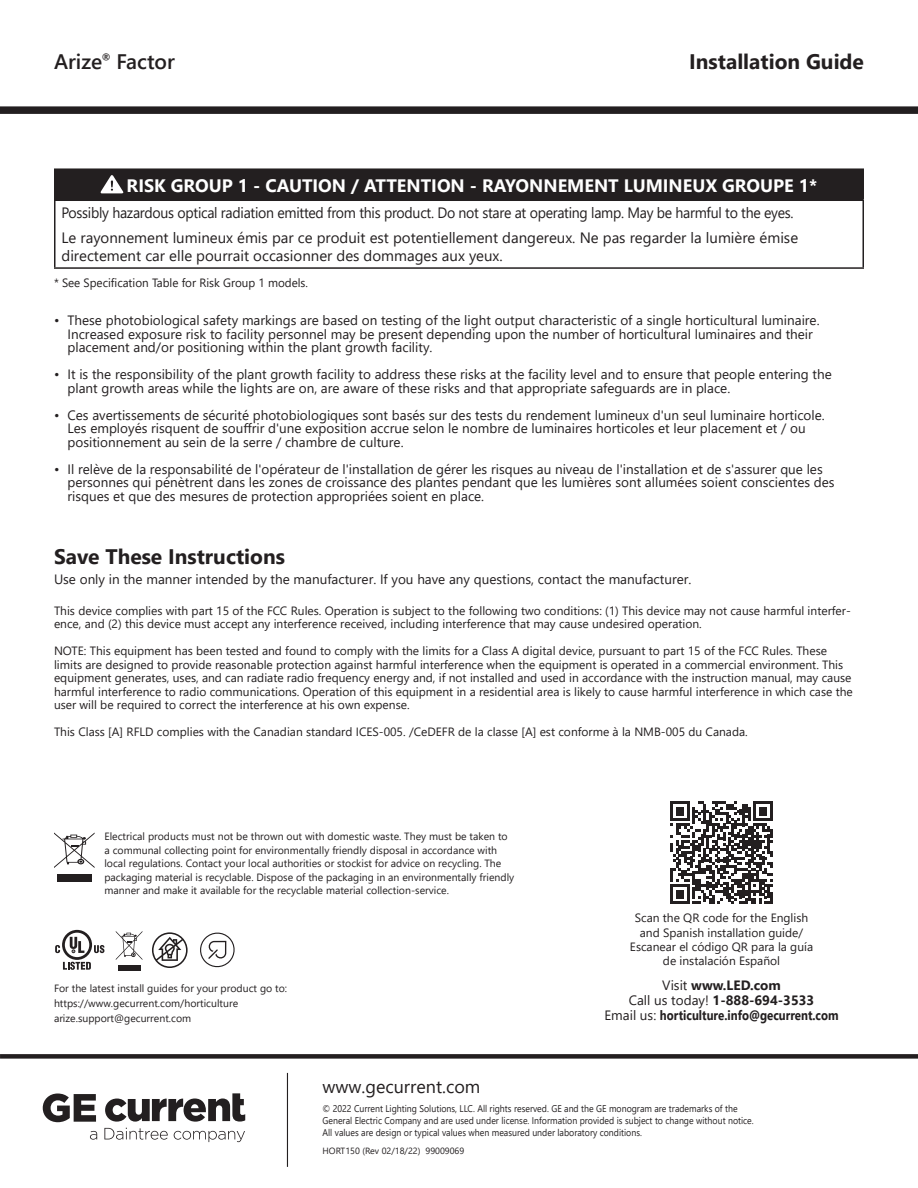
<style>
.page{position:relative;width:918px;height:1188px;background:#fff}
.page>*{position:absolute;margin:0;border:0;box-sizing:border-box;transform-origin:0 0}
.t1{font:700 21px "Segoe UI";color:#231f20}
.t2{font:600 21px "Segoe UI";color:#231f20}
.t3{font:700 18px "Segoe UI";color:#fff}
.t4{font:18px "Segoe UI";color:#231f20}
.t5{font:15px/18px "Segoe UI";color:#231f20}
.t6{font:15px "Segoe UI";letter-spacing:-.02em;color:#231f20;scale:.94 1}
.supplies_required{font:13.5px/13.5px "Segoe UI";color:#231f20}
.t7{font:700 13.5px "Segoe UI";color:#231f20}
.t8{font:700 13.5px "Segoe UI";color:#231f20;scale:.85 1}
.t9{font:12px/13.5px "Segoe UI";color:#231f20}
.t10{font:10.5px/13.5px "Segoe UI";color:#231f20}
.t11{font:9.75px/12px "Segoe UI";color:#231f20;scale:.9 1}
.t12{font:9px "Segoe UI";color:#231f20}
.s1{font-weight:400}
</style>
<div class="page">
<div style="left:0;top:1054px;width:918px;height:5px;background:#231f20"></div>
<hr style="left:287px;top:1073px;width:1px;height:94px;background:#231f20">
<div style="left:0;top:106px;width:918px;height:8px;background:#231f20"></div>
<svg style="left:90px;top:1131px;width:7px;height:9px"></svg>
<svg style="left:104px;top:1128px;width:64px;height:12px"></svg>
<svg style="left:174px;top:1131px;width:71px;height:11px"></svg>
<svg style="left:43px;top:1094px;width:53px;height:28px"></svg>
<svg style="left:105px;top:1093px;width:140px;height:29px"></svg>
<div style="left:57px;top:875px;width:35px;height:7px;background:#231f20"></div>
<svg style="left:54px;top:832px;width:41px;height:36px"></svg>
<div style="left:55px;top:169px;width:808px;height:31px;background:#231f20"></div>
<hr style="left:54px;top:170px;width:2px;height:30px;background:#231f20">
<hr style="left:862px;top:170px;width:2px;height:30px;background:#231f20">
<hr style="left:54px;top:201px;width:2px;height:66px;background:#231f20">
<hr style="left:862px;top:201px;width:2px;height:66px;background:#231f20">
<hr style="left:54px;top:267px;width:810px;height:2px;background:#231f20">
<hr style="left:54px;top:168px;width:810px;height:2px;background:#231f20">
<hr style="left:54px;top:200px;width:810px;height:1px;background:#231f20">
<svg style="left:100px;top:175px;width:24px;height:18px"></svg>
<svg style="left:63px;top:962px;width:28px;height:8px"></svg>
<svg style="left:94px;top:945px;width:11px;height:8px"></svg>
<svg style="left:62px;top:930px;width:30px;height:30px"></svg>
<div style="left:65px;top:933px;width:24px;height:24px;background:#fff;border-radius:50%"></div>
<svg style="left:70px;top:937px;width:14px;height:16px"></svg>
<svg style="left:55px;top:945px;width:5px;height:8px"></svg>
<div style="left:118px;top:966px;width:22px;height:5px;background:#231f20"></div>
<svg style="left:116px;top:931px;width:26px;height:29px"></svg>
<svg style="left:200px;top:932px;width:35px;height:36px"></svg>
<svg style="left:152px;top:932px;width:36px;height:36px"></svg>
<svg style="left:670px;top:801px;width:103px;height:103px"></svg>
<h1 class="t2" style="left:54px;top:42px;width:122px">Arize<sup>®</sup> Factor</h1>
<h1 class="t1" style="left:689px;top:42px;width:176px">Installation Guide</h1>
<p class="t3" style="left:127px;top:169px;width:692px">RISK GROUP 1 - CAUTION / ATTENTION - RAYONNEMENT LUMINEUX GROUPE 1*</p>
<p class="t6" style="left:62px;top:198px;width:780px">Possibly hazardous optical radiation emitted from this product. Do not stare at operating lamp. May be harmful to the eyes.</p>
<p class="t5" style="left:62px;top:227px;width:738px">Le rayonnement lumineux émis par ce produit est potentiellement dangereux. Ne pas regarder la lumière émise directement car elle pourrait occasionner des dommages aux yeux.</p>
<p class="t9" style="left:54px;top:275px;width:256px">* See Specification Table for Risk Group 1 models.</p>
<p class="supplies_required" style="left:68px;top:312px;width:754px;text-indent:-14px">• These photobiological safety markings are based on testing of the light output characteristic of a single horticultural luminaire.<br>Increased exposure risk to facility personnel may be present depending upon the number of horticultural luminaires and their placement and/or positioning within the plant growth facility.</p>
<p class="supplies_required" style="left:68px;top:366px;width:766px;text-indent:-14px">• It is the responsibility of the plant growth facility to address these risks at the facility level and to ensure that people entering the plant growth areas while the lights are on, are aware of these risks and that appropriate safeguards are in place.</p>
<p class="supplies_required" style="left:68px;top:407px;width:759px;text-indent:-14px">• Ces avertissements de sécurité photobiologiques sont basés sur des tests du rendement lumineux d'un seul luminaire horticole.<br>Les employés risquent de souffrir d'une exposition accrue selon le nombre de luminaires horticoles et leur placement et / ou positionnement au sein de la serre / chambre de culture.</p>
<p class="supplies_required" style="left:68px;top:461px;width:769px;text-indent:-14px">• Il relève de la responsabilité de l'opérateur de l'installation de gérer les risques au niveau de l'installation et de s'assurer que les personnes qui pénètrent dans les zones de croissance des plantes pendant que les lumières sont allumées soient conscientes des risques et que des mesures de protection appropriées soient en place.</p>
<p class="t1" style="left:54px;top:536px;width:232px">Save These Instructions</p>
<p class="supplies_required" style="left:54px;top:571px;width:639px">Use only in the manner intended by the manufacturer. If you have any questions, contact the manufacturer.</p>
<p class="t9" style="left:54px;top:603px;width:798px">This device complies with part 15 of the FCC Rules. Operation is subject to the following two conditions: (1) This device may not cause harmful interfer&shy;ence, and (2) this device must accept any interference received, including interference that may cause undesired operation.</p>
<p class="t9" style="left:54px;top:643px;width:800px">NOTE: This equipment has been tested and found to comply with the limits for a Class A digital device, pursuant to part 15 of the FCC Rules. These limits are designed to provide reasonable protection against harmful interference when the equipment is operated in a commercial environment. This equipment generates, uses, and can radiate radio frequency energy and, if not installed and used in accordance with the instruction manual, may cause harmful interference to radio communications. Operation of this equipment in a residential area is likely to cause harmful interference in which case the user will be required to correct the interference at his own expense.</p>
<p class="t9" style="left:54px;top:724px;width:695px">This Class [A] RFLD complies with the Canadian standard ICES-005. /CeDEFR de la classe [A] est conforme à la NMB-005 du Canada.</p>
<p class="t10" style="left:104px;top:829px;width:411px">Electrical products must not be thrown out with domestic waste. They must be taken to a communal collecting point for environmentally friendly disposal in accordance with local regulations. Contact your local authorities or stockist for advice on recycling. The packaging material is recyclable. Dispose of the packaging in an environmentally friendly manner and make it available for the recyclable material collection-service.</p>
<p class="t10" style="left:54px;top:980px;width:235px">For the latest install guides for your product go to:</p>
<p class="t10" style="left:54px;top:995px;width:186px">https://www.gecurrent.com/horticulture</p>
<p class="t10" style="left:54px;top:1010px;width:139px">arize.support@gecurrent.com</p>
<p class="t9" style="left:630px;top:910px;width:185px;line-height:14.4px;text-align:center">Scan the QR code for the English and Spanish installation guide/<br>Escanear el código QR para la guía de instalación Español</p>
<p class="t7" style="left:662px;top:972px;width:120px"><span class="s1">Visit</span> www.LED.com</p>
<p class="t7" style="left:629px;top:987px;width:187px"><span class="s1">Call us today!</span> 1-888-694-3533</p>
<p class="t8" style="left:604px;top:1002px;width:277px"><span class="s1">Email us:</span> horticulture.info@gecurrent.com</p>
<p class="t4" style="left:322px;top:1070px;width:159px">www.gecurrent.com</p>
<p class="t11" style="left:322px;top:1101px;width:481px">© 2022 Current Lighting Solutions, LLC. All rights reserved. GE and the GE monogram are trademarks of the<br>General Electric Company and are used under license. Information provided is subject to change without notice.<br>All values are design or typical values when measured under laboratory conditions.</p>
<p class="t12" style="left:322px;top:1142px;width:143px">HORT150 (Rev 02/18/22) 99009069</p>
</div>
